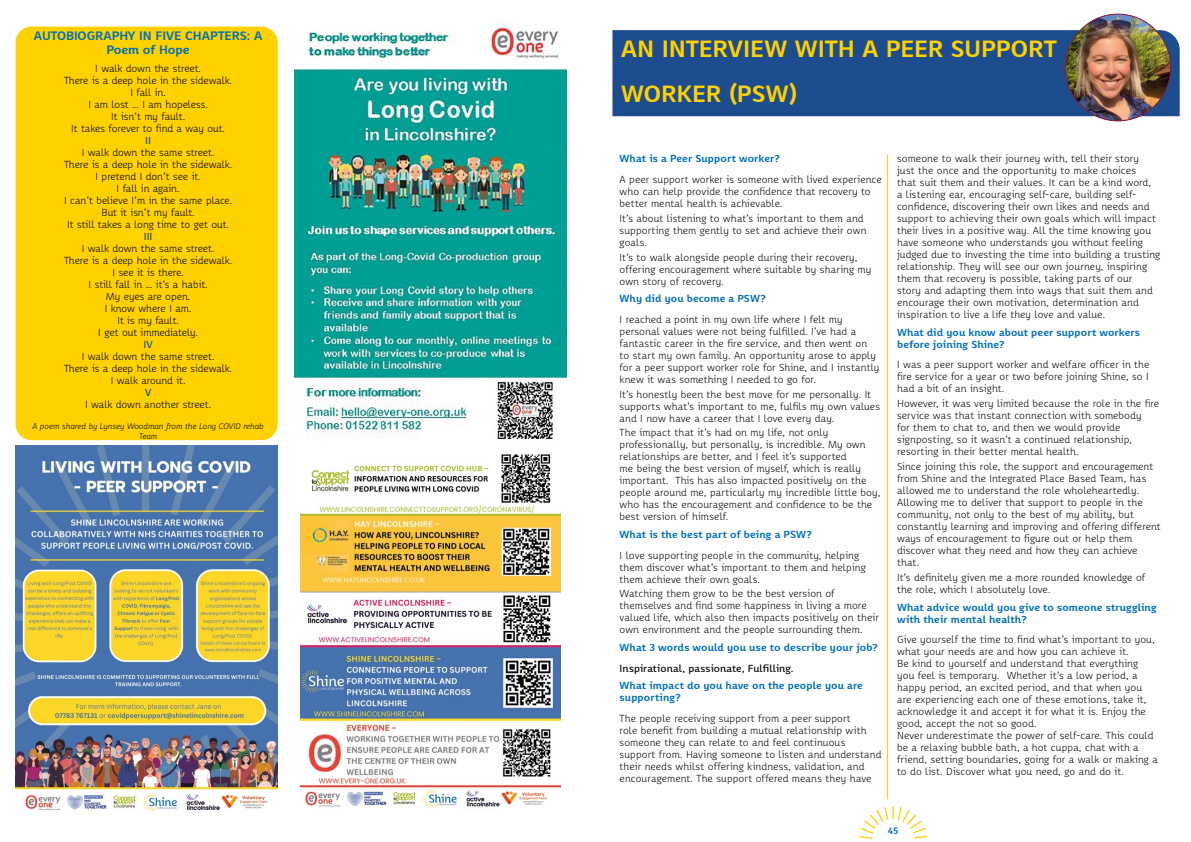
<style>
.page{position:relative;width:1191px;height:842px;background:#fff}
.page>*{position:absolute;margin:0;border:0;box-sizing:border-box;transform-origin:0 0}
.t1{font:700 23px/45px "Karbid Pro";color:#ffd100}
.t2{font:700 12px/14.4px "Karbid Pro";color:#006fb8;text-align:center}
.t3{font:300 10px/12px "Karbid Pro";letter-spacing:.01em;color:#000}
.t4{font:700 10px/12px "Karbid Pro";letter-spacing:.01em;color:#006fb8}
.t5{font:500 10px "Karbid Pro";letter-spacing:.01em;color:#000}
.t6{font:500 10px "Karbid Pro";color:#1d4d8e}
.t7{font:700 9px "Karbid Pro";color:#006fb8}
.t8{font:italic 300 8px/9.6px "Karbid Pro";color:#000;text-align:center}
</style>
<div class="page">
<svg style="left:859px;top:806px;width:68px;height:33px"></svg>
<div style="left:612px;top:30px;width:567px;height:86px;background:#1d4d8e"></div>
<img style="left:1065px;top:14px;width:105px;height:107px">
<hr style="left:887px;top:154px;width:1px;height:645px;background:#ffd100">
<img style="left:294px;top:20px;width:272px;height:420px">
<img style="left:16px;top:446px;width:262px;height:365px">
<img style="left:301px;top:454px;width:259px;height:354px">
<div style="left:16px;top:27px;width:261px;height:413px;background:#ffd100;border-radius:16px"></div>
<div style="left:16px;top:27px;width:262px;height:413px;border:1px solid #ffd100;border-radius:16px"></div>
<p class="t2" style="left:34px;top:28px;width:230px">AUTOBIOGRAPHY IN FIVE CHAPTERS: A<br>Poem of Hope</p>
<p class="t3" style="left:64px;top:62px;width:170px;text-align:center">I walk down the street.<br>There is a deep hole in the sidewalk.<br>I fall in.<br>I am lost … I am hopeless.<br>It isn’t my fault.<br>It takes forever to find a way out.</p>
<p class="t6" style="left:145px;top:133px;width:7px">II</p>
<p class="t3" style="left:64px;top:146px;width:170px;text-align:center">I walk down the same street.<br>There is a deep hole in the sidewalk.<br>I pretend I don’t see it.<br>I fall in again.<br>I can’t believe I’m in the same place.<br>But it isn’t my fault.<br>It still takes a long time to get out.</p>
<p class="t6" style="left:144px;top:229px;width:10px">III</p>
<p class="t3" style="left:64px;top:242px;width:170px;text-align:center">I walk down the same street.<br>There is a deep hole in the sidewalk.<br>I see it is there.<br>I still fall in … it’s a habit.<br>My eyes are open.<br>I know where I am.<br>It is my fault.<br>I get out immediately.</p>
<p class="t6" style="left:144px;top:337px;width:11px">IV</p>
<p class="t3" style="left:64px;top:350px;width:170px;text-align:center">I walk down the same street.<br>There is a deep hole in the sidewalk.<br>I walk around it.</p>
<p class="t6" style="left:145px;top:385px;width:8px">V</p>
<p class="t3" style="left:85px;top:398px;width:127px">I walk down another street.</p>
<p class="t8" style="left:33px;top:421px;width:233px">A poem shared by Lynsey Woodman from the Long COVID rehab<br>Team</p>
<h1 class="t1" style="left:621px;top:25px;width:437px">AN INTERVIEW WITH A PEER SUPPORT<br>WORKER (PSW)</h1>
<p class="t4" style="left:619px;top:152px;width:162px">What is a Peer Support worker?</p>
<p class="t3" style="left:619px;top:173px;width:264px">A peer support worker is someone with lived experience who can help provide the confidence that recovery to better mental health is achievable.</p>
<p class="t3" style="left:619px;top:212px;width:248px">It’s about listening to what’s important to them and supporting them gently to set and achieve their own goals.</p>
<p class="t3" style="left:619px;top:251px;width:253px">It’s to walk alongside people during their recovery, offering encouragement where suitable by sharing my own story of recovery.</p>
<p class="t4" style="left:619px;top:292px;width:148px">Why did you become a PSW?</p>
<p class="t3" style="left:619px;top:313px;width:261px">I reached a point in my own life where I felt my personal values were not being fulfilled. I’ve had a fantastic career in the fire service, and then went on<br>to start my own family. An opportunity arose to apply for a peer support worker role for Shine, and I instantly knew it was something I needed to go for.</p>
<p class="t3" style="left:619px;top:388px;width:262px">It’s honestly been the best move for me personally. It supports what’s important to me, fulfils my own values and I now have a career that I love every day.</p>
<p class="t3" style="left:619px;top:426px;width:262px">The impact that it’s had on my life, not only professionally, but personally, is incredible. My own relationships are better, and I feel it’s supported<br>me being the best version of myself, which is really important. This has also impacted positively on the people around me, particularly my incredible little boy, who has the encouragement and confidence to be the best version of himself.</p>
<p class="t4" style="left:619px;top:528px;width:194px">What is the best part of being a PSW?</p>
<p class="t3" style="left:619px;top:549px;width:248px">I love supporting people in the community, helping them discover what’s important to them and helping them achieve their own goals.</p>
<p class="t3" style="left:619px;top:587px;width:261px">Watching them grow to be the best version of themselves and find some happiness in living a more valued life, which also then impacts positively on their own environment and the people surrounding them.</p>
<p class="t4" style="left:619px;top:641px;width:260px">What 3 words would you use to describe your job?</p>
<p class="t5" style="left:619px;top:661px;width:175px">Inspirational, passionate, Fulfilling.</p>
<p class="t4" style="left:619px;top:679px;width:245px">What impact do you have on the people you are supporting?</p>
<p class="t3" style="left:619px;top:712px;width:263px">The people receiving support from a peer support<br>role benefit from building a mutual relationship with someone they can relate to and feel continuous support from. Having someone to listen and understand their needs whilst offering kindness, validation, and encouragement. The support offered means they have</p>
<p class="t3" style="left:897px;top:152px;width:265px">someone to walk their journey with, tell their story<br>just the once and the opportunity to make choices<br>that suit them and their values. It can be a kind word,<br>a listening ear, encouraging self-care, building self&shy;confidence, discovering their own likes and needs and support to achieving their own goals which will impact their lives in a positive way. All the time knowing you have someone who understands you without feeling judged due to investing the time into building a trusting relationship. They will see our own journey, inspiring them that recovery is possible, taking parts of our<br>story and adapting them into ways that suit them and encourage their own motivation, determination and inspiration to live a life they love and value.</p>
<p class="t4" style="left:897px;top:326px;width:244px">What did you know about peer support workers before joining Shine?</p>
<p class="t3" style="left:897px;top:359px;width:254px;text-align:justify">I was a peer support worker and welfare officer in the fire service for a year or two before joining Shine, so I had a bit of an insight.</p>
<p class="t3" style="left:897px;top:397px;width:264px">However, it was very limited because the role in the fire service was that instant connection with somebody<br>for them to chat to, and then we would provide signposting, so it wasn’t a continued relationship, resorting in their better mental health.</p>
<p class="t3" style="left:897px;top:460px;width:265px">Since joining this role, the support and encouragement from Shine and the Integrated Place Based Team, has allowed me to understand the role wholeheartedly.<br>Allowing me to deliver that support to people in the community, not only to the best of my ability, but constantly learning and improving and offering different ways of encouragement to figure out or help them discover what they need and how they can achieve that.</p>
<p class="t3" style="left:897px;top:571px;width:249px">It’s definitely given me a more rounded knowledge of the role, which I absolutely love.</p>
<p class="t4" style="left:897px;top:601px;width:261px">What advice would you give to someone struggling with their mental health?</p>
<p class="t3" style="left:897px;top:633px;width:262px">Give yourself the time to find what’s important to you, what your needs are and how you can achieve it.<br>Be kind to yourself and understand that everything<br>you feel is temporary. Whether it’s a low period, a happy period, an excited period, and that when you are experiencing each one of these emotions, take it, acknowledge it and accept it for what it is. Enjoy the good, accept the not so good.<br>Never underestimate the power of self-care. This could be a relaxing bubble bath, a hot cuppa, chat with a friend, setting boundaries, going for a walk or making a to do list. Discover what you need, go and do it.</p>
<p class="t7" style="left:888px;top:824px;width:12px">45</p>
</div>
